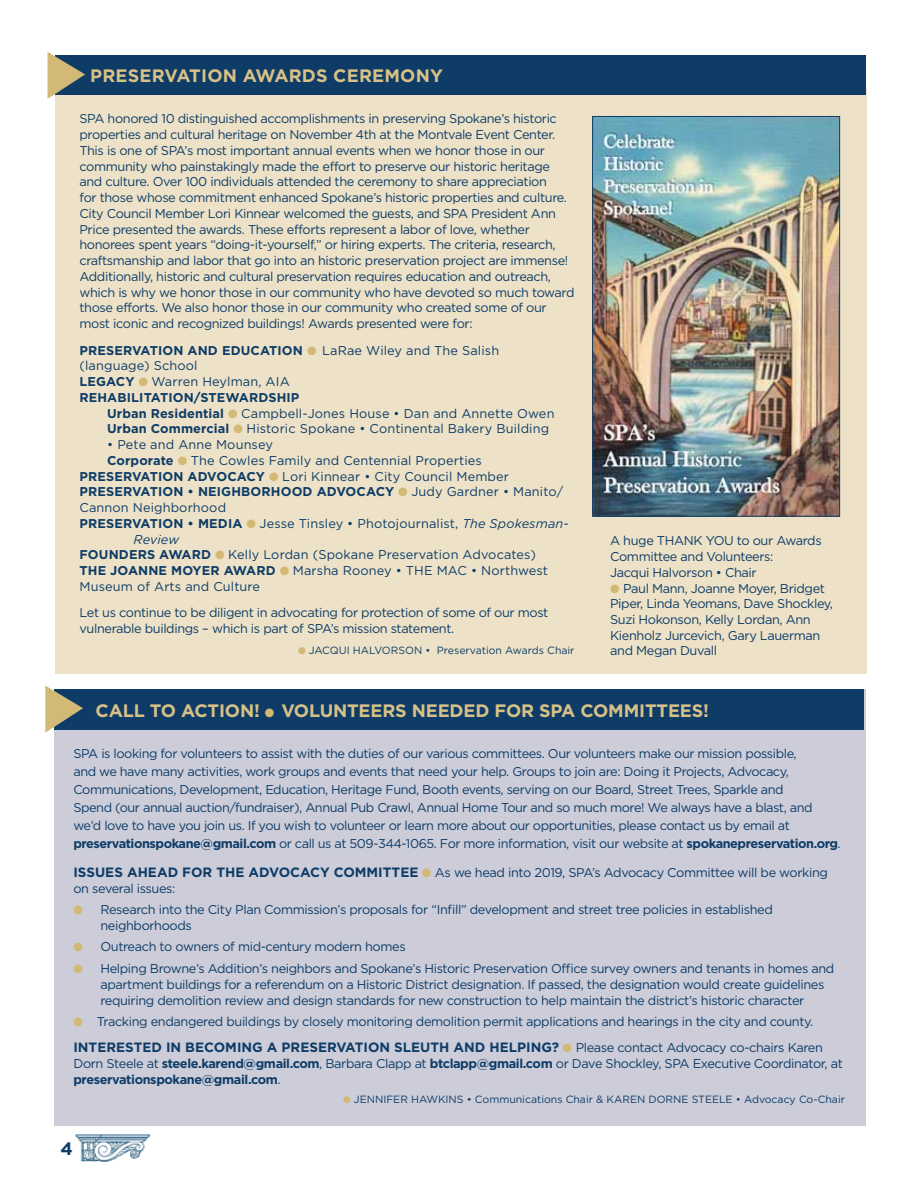
<style>
.page{position:relative;width:918px;height:1188px;background:#fff}
.page>*{position:absolute;margin:0;border:0;box-sizing:border-box;transform-origin:0 0}
.t1{font:700 18px "Gotham";letter-spacing:-.01em;color:#d8c186}
.t2{font:700 18px "Gotham";color:#0e3c67}
.t3{font:700 13.5px "Gotham";color:#0e3c67}
.t4{font:12.75px/15.8px "Gotham";letter-spacing:-.03em;color:#0e3c67}
.t5{font:12.75px/15.8px "Gotham";letter-spacing:.01em;color:#0e3c67}
.t6{font:700 12.75px "Gotham";letter-spacing:.01em;color:#0e3c67}
.t7{font:10.5px "Gotham";color:#0e3c67}
.s1{font-weight:700}
.s2{color:#d2b975}
.s3{font-style:italic}
.s4{font-weight:700;font-size:13.5px}
</style>
<div class="page">
<img style="left:76px;top:1134px;width:74px;height:28px">
<div style="left:55px;top:89px;width:811px;height:585px;background:#ede2c7"></div>
<div style="left:56px;top:55px;width:810px;height:40px;background:#0e3c67"></div>
<svg style="left:47px;top:52px;width:38px;height:47px"></svg>
<div style="left:54px;top:689px;width:811px;height:436px;background:#cccdd9"></div>
<div style="left:54px;top:689px;width:810px;height:41px;background:#0e3c67"></div>
<svg style="left:45px;top:685px;width:38px;height:48px"></svg>
<img style="left:594px;top:118px;width:244px;height:397px">
<div style="left:592px;top:116px;width:248px;height:401px;border:1px solid #0e3c67"></div>
<h1 class="t1" style="left:90px;top:65px;width:13px">PRE</h1>
<h1 class="t1" style="left:128px;top:65px;width:62px">SERVATION</h1>
<h1 class="t1" style="left:243px;top:65px;width:46px">AWARD</h1>
<h1 class="t1" style="left:316px;top:65px;width:32px">S CEREMONY</h1>
<p class="t4" style="left:80px;top:111px;width:497px">SPA honored 10 distinguished accomplishments in preserving Spokane’s historic properties and cultural heritage on November 4th at the Montvale Event Center.<br>This is one of SPA’s most important annual events when we honor those in our community who painstakingly made the effort to preserve our historic heritage and culture. Over 100 individuals attended the ceremony to share appreciation<br>for those whose commitment enhanced Spokane’s historic properties and culture.<br>City Council Member Lori Kinnear welcomed the guests, and SPA President Ann Price presented the awards. These efforts represent a labor of love, whether honorees spent years “doing-it-yourself,” or hiring experts. The criteria, research, craftsmanship and labor that go into an historic preservation project are immense!<br>Additionally, historic and cultural preservation requires education and outreach, which is why we honor those in our community who have devoted so much toward those efforts. We also honor those in our community who created some of our most iconic and recognized buildings! Awards presented were for:</p>
<p class="t5" style="left:80px;top:342px;width:421px"><span class="s1">Preservation and Education</span> <span class="s2">●</span> LaRae Wiley and The Salish (language) School</p>
<p class="t6" style="left:80px;top:374px;width:19px">LEGACY</p>
<p class="t5" style="left:139px;top:374px;width:153px"><span class="s2">●</span> Warren Heylman, AIA</p>
<p class="t6" style="left:79px;top:390px;width:37px">REHABI</p>
<p class="t6" style="left:131px;top:390px;width:17px">LITATION</p>
<p class="t6" style="left:194px;top:390px;width:56px">/STE WARD</p>
<p class="t5" style="left:107px;top:389px;width:449px;text-indent:161px"><span class="s1">SHIP<br>Urban Residential</span> <span class="s2">●</span> Campbell-Jones House • Dan and Annette Owen<br><span class="s1">Urban Commercial</span> <span class="s2">●</span> Historic Spokane • Continental Bakery Building</p>
<p class="t5" style="left:107px;top:437px;width:167px">• Pete and Anne Mounsey</p>
<p class="t5" style="left:107px;top:452px;width:376px"><span class="s1">Corporate</span> <span class="s2">●</span> The Cowles Family and Centennial Properties</p>
<p class="t5" style="left:79px;top:468px;width:431px"><span class="s1">Preservation Advocacy</span> <span class="s2">●</span> Lori Kinnear • City Council Member</p>
<p class="t6" style="left:79px;top:485px;width:10px">PRE</p>
<p class="t6" style="left:106px;top:485px;width:44px">SERVATION</p>
<p class="t6" style="left:188px;top:485px;width:20px">• NEIG</p>
<p class="t6" style="left:231px;top:485px;width:21px">HBOR</p>
<p class="t6" style="left:271px;top:485px;width:22px">HOOD</p>
<p class="t6" style="left:317px;top:485px;width:40px">ADVOCACY</p>
<p class="t5" style="left:398px;top:484px;width:166px"><span class="s2">●</span> Judy Gardner • Manito/</p>
<p class="t5" style="left:79px;top:500px;width:148px">Cannon Neighborhood</p>
<p class="t6" style="left:79px;top:516px;width:10px">PRE</p>
<p class="t6" style="left:106px;top:516px;width:44px">SERVATION</p>
<p class="t6" style="left:188px;top:516px;width:21px">• MEDIA</p>
<p class="t5" style="left:247px;top:515px;width:324px"><span class="s2">●</span> Jesse Tinsley • Photojournalist, <span class="s3">The Spokesman-</span></p>
<p class="t5" style="left:79px;top:531px;width:470px;text-indent:54px"><span class="s3">Review<br></span><span class="s1">Founders Award</span> <span class="s2">●</span> Kelly Lordan (Spokane Preservation Advocates)<br><span class="s1">Th e Joanne Moyer Award</span> <span class="s2">●</span> Marsha Rooney • THE MAC • Northwest Museum of Arts and Culture</p>
<p class="t4" style="left:80px;top:605px;width:470px">Let us continue to be diligent in advocating for protection of some of our most vulnerable buildings – which is part of SPA’s mission statement.</p>
<p class="t7" style="left:298px;top:645px;width:278px"><span class="s2">●</span> JACQUI HALVORSON • Preservation Awards Chair</p>
<p class="t4" style="left:610px;top:533px;width:213px">A huge THANK YOU to our Awards<br>Committee and Volunteers:<br>Jacqui Halvorson • Chair</p>
<p class="t4" style="left:610px;top:580px;width:224px"><span class="s2">●</span> Paul Mann, Joanne Moyer, Bridget<br>Piper, Linda Yeomans, Dave Shockley,<br>Suzi Hokonson, Kelly Lordan, Ann<br>Kienholz Jurcevich, Gary Lauerman and Megan Duvall</p>
<h1 class="t1" style="left:96px;top:700px;width:99px">CALL TO ACTION</h1>
<h1 class="t1" style="left:254px;top:700px;width:340px">! <span class="s2">●</span> volunteers needed FOR SPA COMMITTEE</h1>
<h1 class="t1" style="left:692px;top:700px;width:19px">S!</h1>
<p class="t4" style="left:73px;top:744px;width:769px;line-height:18px">SPA is looking for volunteers to assist with the duties of our various committees. Our volunteers make our mission possible,<br>and we have many activities, work groups and events that need your help. Groups to join are: Doing it Projects, Advocacy, Communications, Development, Education, Heritage Fund, Booth events, serving on our Board, Street Trees, Sparkle and<br>Spend (our annual auction/fundraiser), Annual Pub Crawl, Annual Home Tour and so much more! We always have a blast, and we’d love to have you join us. If you wish to volunteer or learn more about our opportunities, please contact us by email at <span class="s1">preservationspokane@gmail.com</span> or call us at 509-344-1065. For more information, visit our website at <span class="s1">spokanepreservation.org</span>.</p>
<p class="t3" style="left:73px;top:864px;width:86px">ISSUES AHEAD</p>
<p class="t3" style="left:182px;top:864px;width:108px">FOR THE ADVOCACY</p>
<p class="t3" style="left:334px;top:864px;width:11px">COMMITTEE</p>
<p class="t4" style="left:422px;top:864px;width:408px"><span class="s2">●</span> As we head into 2019, SPA’s Advocacy Committee will be working</p>
<p class="t4" style="left:73px;top:880px;width:103px">on several issues:</p>
<p class="t4" style="left:100px;top:901px;width:674px;text-indent:-27px"><span class="s2">●</span> Research into the City Plan Commission’s proposals for “Infill” development and street tree policies in established neighborhoods</p>
<p class="t4" style="left:73px;top:939px;width:334px"><span class="s2">●</span> Outreach to owners of mid-century modern homes</p>
<p class="t4" style="left:100px;top:960px;width:735px;text-indent:-27px"><span class="s2">●</span> Helping Browne’s Addition’s neighbors and Spokane’s Historic Preservation Office survey owners and tenants in homes and apartment buildings for a referendum on a Historic District designation. If passed, the designation would create guidelines requiring demolition review and design standards for new construction to help maintain the district’s historic character</p>
<p class="t4" style="left:73px;top:1013px;width:741px"><span class="s2">●</span> Tracking endangered buildings by closely monitoring demolition permit applications and hearings in the city and county.</p>
<p class="t3" style="left:73px;top:1039px;width:10px">INTERE</p>
<p class="t3" style="left:125px;top:1039px;width:19px">STED</p>
<p class="t3" style="left:166px;top:1039px;width:30px">IN BECOMING</p>
<p class="t3" style="left:267px;top:1039px;width:25px">A PRE</p>
<p class="t3" style="left:309px;top:1039px;width:46px">SERVATION</p>
<p class="t3" style="left:394px;top:1039px;width:27px">SLEUT</p>
<p class="t3" style="left:439px;top:1039px;width:26px">H AND</p>
<p class="t3" style="left:489px;top:1039px;width:37px">HELPING</p>
<p class="t4" style="left:73px;top:1039px;width:771px;text-indent:478px"><span class="s4">?</span> <span class="s2">●</span> Please contact Advocacy co-chairs Karen<br>Dorn Steele at <span class="s1">steele.karend@gmail.com</span>, Barbara Clapp at <span class="s1">btclapp@gmail.com</span> or Dave Shockley, SPA Executive Coordinator, at <span class="s1">preservationspokane@gmail.com</span>.</p>
<p class="t7" style="left:343px;top:1094px;width:503px"><span class="s2">●</span> JENNIFER HAWKINS • Communications Chair &amp; KAREN DORNE STEELE • Advocacy Co-Chair</p>
<h1 class="t2" style="left:60px;top:1138px;width:14px">4</h1>
</div>
